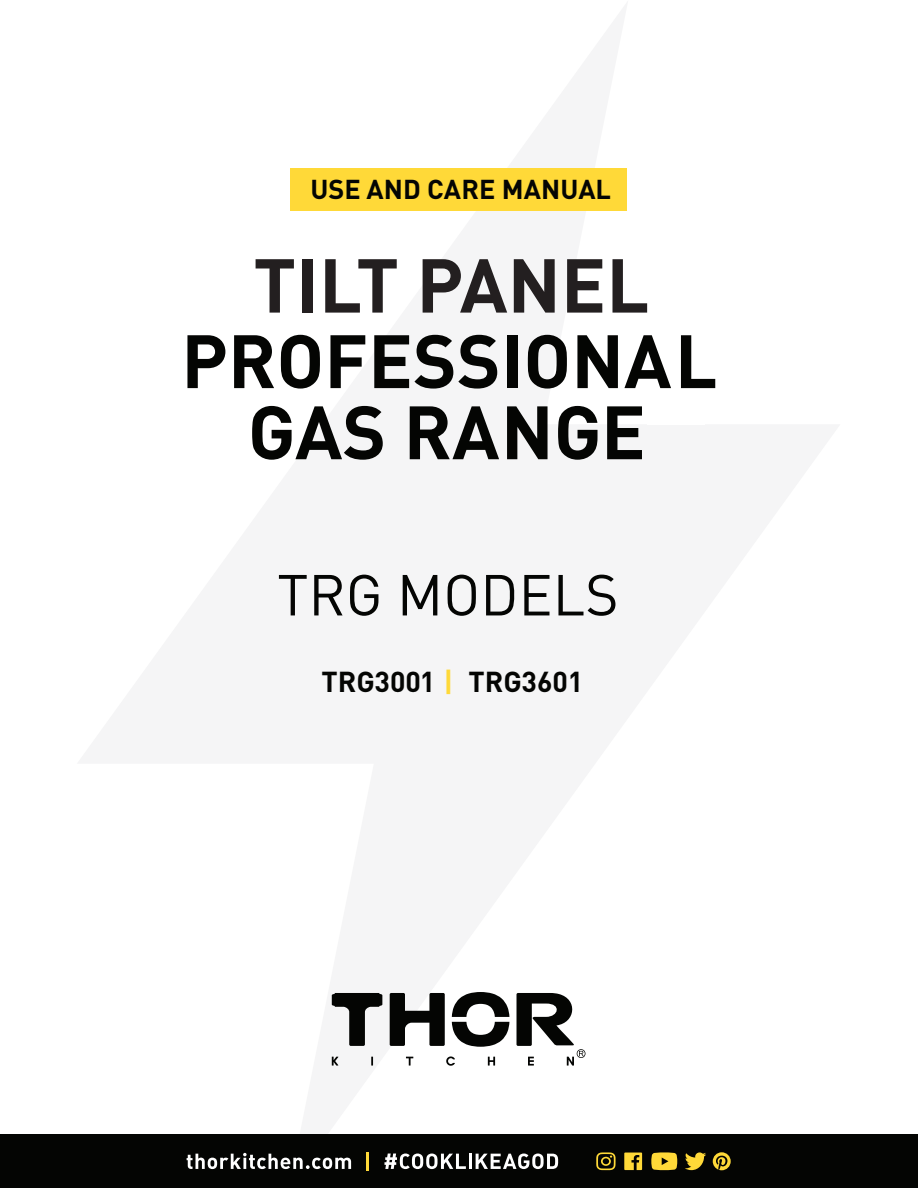
<style>
.page{position:relative;width:918px;height:1188px;background:#fff}
.page>*{position:absolute;margin:0;border:0;box-sizing:border-box;transform-origin:0 0}
.t1{font:700 75px "DIN Pro";color:#231f20}
.t2{font:700 74.25px/71.1px "DIN Pro";color:#040503;text-align:center}
.t3{font:56.85px "DIN Pro";color:#040503}
.t4{font:700 28.5px "DIN Pro";color:#040503}
.t5{font:700 27px "DIN Pro";color:#040503}
.s1{color:#ffd938}
</style>
<div class="page">
<div style="left:0;top:1135px;width:918px;height:53px;background:#040503"></div>
<svg style="left:187px;top:1153px;width:164px;height:16px"></svg>
<hr style="left:366px;top:1152px;width:3px;height:19px;background:#ffd938">
<svg style="left:384px;top:1154px;width:82px;height:15px"></svg>
<hr style="left:469px;top:1154px;width:3px;height:15px;background:#fff">
<svg style="left:476px;top:1154px;width:82px;height:15px"></svg>
<svg style="left:713px;top:1152px;width:18px;height:18px"></svg>
<svg style="left:596px;top:1152px;width:20px;height:18px"></svg>
<svg style="left:624px;top:1153px;width:18px;height:17px"></svg>
<svg style="left:685px;top:1152px;width:21px;height:18px"></svg>
<svg style="left:651px;top:1152px;width:26px;height:18px"></svg>
<div style="left:290px;top:168px;width:337px;height:43px;background:#ffd938"></div>
<svg style="left:452px;top:992px;width:57px;height:55px"></svg>
<svg style="left:390px;top:993px;width:55px;height:53px"></svg>
<svg style="left:332px;top:1057px;width:6px;height:9px"></svg>
<svg style="left:371px;top:1057px;width:2px;height:9px"></svg>
<svg style="left:406px;top:1057px;width:7px;height:9px"></svg>
<svg style="left:446px;top:1056px;width:9px;height:10px"></svg>
<svg style="left:488px;top:1057px;width:7px;height:9px"></svg>
<svg style="left:517px;top:993px;width:69px;height:73px"></svg>
<svg style="left:332px;top:993px;width:50px;height:53px"></svg>
<div style="left:647px;top:424px;width:57px;height:42px;background:#f5f5f6"></div>
<p class="t5" style="left:310px;top:171px;width:302px">USE AND CARE MANUAL</p>
<p class="t1" style="left:253px;top:235px;width:398px">TILT PANEL</p>
<p class="t2" style="left:181px;top:323px;width:538px">PROFESSIONAL<br>GAS RANGET</p>
<p class="t3" style="left:277px;top:556px;width:343px">TRG MODELS</p>
<p class="t4" style="left:322px;top:662px;width:263px">TRG3001 <span class="s1">|</span> TRG3601</p>
</div>
